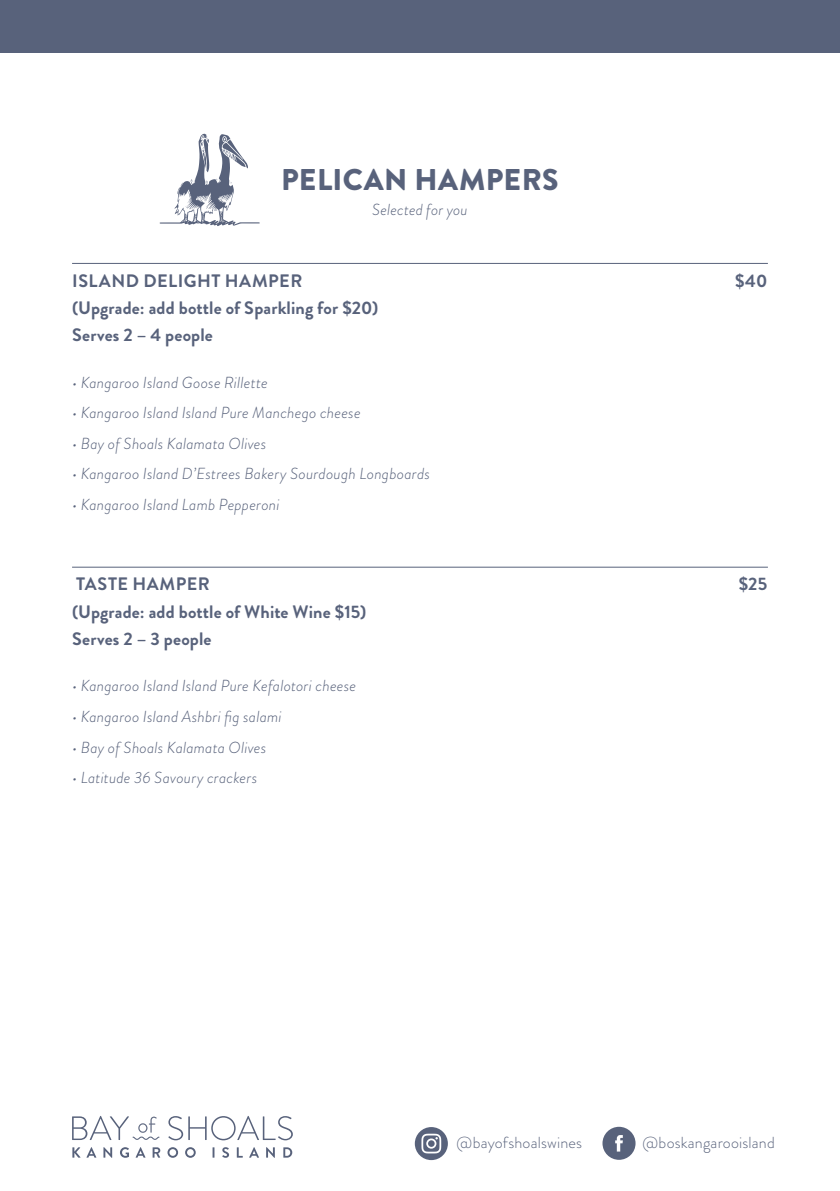
<style>
.page{position:relative;width:840px;height:1191px;background:#fff}
.page>*{position:absolute;margin:0;border:0;box-sizing:border-box;transform-origin:0 0}
.heading{font:900 30px "Brandon Grotesque";letter-spacing:.015em;color:#58627b}
.t1{font:700 18px "Brandon Grotesque";letter-spacing:.01em;color:#58627b}
.t2{font:700 18px "Brandon Grotesque";letter-spacing:.03em;color:#58627b}
.descriptions{font:italic 300 16px "Brandon Grotesque";letter-spacing:.01em;color:#58627b}
.t3{font:300 16px "Brandon Grotesque";letter-spacing:.01em;color:#58627b}
</style>
<div class="page">
<div style="left:0;top:0;width:839px;height:52px;background:#58627b"></div>
<svg style="left:159px;top:134px;width:100px;height:92px"></svg>
<hr style="left:72px;top:263px;width:695px;height:1px;background:#58627b">
<hr style="left:72px;top:566px;width:695px;height:1px;background:#58627b">
<svg style="left:72px;top:1147px;width:8px;height:10px"></svg>
<svg style="left:86px;top:1147px;width:10px;height:10px"></svg>
<svg style="left:103px;top:1147px;width:9px;height:10px"></svg>
<svg style="left:120px;top:1147px;width:9px;height:10px"></svg>
<svg style="left:136px;top:1147px;width:9px;height:10px"></svg>
<svg style="left:152px;top:1147px;width:8px;height:10px"></svg>
<svg style="left:167px;top:1147px;width:11px;height:10px"></svg>
<svg style="left:185px;top:1147px;width:11px;height:10px"></svg>
<svg style="left:212px;top:1147px;width:2px;height:10px"></svg>
<svg style="left:222px;top:1147px;width:7px;height:10px"></svg>
<svg style="left:237px;top:1147px;width:5px;height:10px"></svg>
<svg style="left:249px;top:1147px;width:10px;height:10px"></svg>
<svg style="left:266px;top:1147px;width:9px;height:10px"></svg>
<svg style="left:283px;top:1147px;width:9px;height:10px"></svg>
<svg style="left:168px;top:1116px;width:125px;height:24px"></svg>
<svg style="left:72px;top:1116px;width:87px;height:24px"></svg>
<svg style="left:602px;top:1126px;width:33px;height:33px"></svg>
<div style="left:414px;top:1127px;width:33px;height:33px;background:#58627b;border-radius:50%"></div>
<svg style="left:421px;top:1133px;width:20px;height:20px"></svg>
<p class="heading" style="left:281px;top:158px;width:279px">PELICAN HAMPERS</p>
<p class="descriptions" style="left:372px;top:199px;width:97px">Selected for you</p>
<p class="t2" style="left:72px;top:268px;width:231px">ISLAND DELIGHT HAMPER</p>
<p class="t1" style="left:734px;top:268px;width:34px">$40</p>
<p class="t1" style="left:72px;top:295px;width:307px">(Upgrade: add bottle of Sparkling for $20)</p>
<p class="t1" style="left:72px;top:322px;width:142px">Serves 2 – 4 people</p>
<p class="descriptions" style="left:72px;top:371px;width:197px">• Kangaroo Island Goose Rillette</p>
<p class="descriptions" style="left:72px;top:402px;width:290px">• Kangaroo Island Island Pure Manchego cheese</p>
<p class="descriptions" style="left:72px;top:432px;width:196px">• Bay of Shoals Kalamata Olives</p>
<p class="descriptions" style="left:72px;top:463px;width:359px">• Kangaroo Island D’Estrees Bakery Sourdough Longboards</p>
<p class="descriptions" style="left:72px;top:493px;width:209px">• Kangaroo Island Lamb Pepperoni</p>
<p class="t2" style="left:76px;top:571px;width:135px">TASTE HAMPER</p>
<p class="t1" style="left:738px;top:571px;width:30px">$25</p>
<p class="t1" style="left:72px;top:599px;width:295px">(Upgrade: add bottle of White Wine $15)</p>
<p class="t1" style="left:72px;top:626px;width:141px">Serves 2 – 3 people</p>
<p class="descriptions" style="left:72px;top:675px;width:285px">• Kangaroo Island Island Pure Kefalotori cheese</p>
<p class="descriptions" style="left:72px;top:705px;width:211px">• Kangaroo Island Ashbri fig salami</p>
<p class="descriptions" style="left:72px;top:736px;width:196px">• Bay of Shoals Kalamata Olives</p>
<p class="descriptions" style="left:72px;top:766px;width:186px">• Latitude 36 Savoury crackers</p>
<p class="t3" style="left:456px;top:1131px;width:127px">@bayofshoalswines</p>
<p class="t3" style="left:642px;top:1131px;width:134px">@boskangarooisland</p>
</div>
